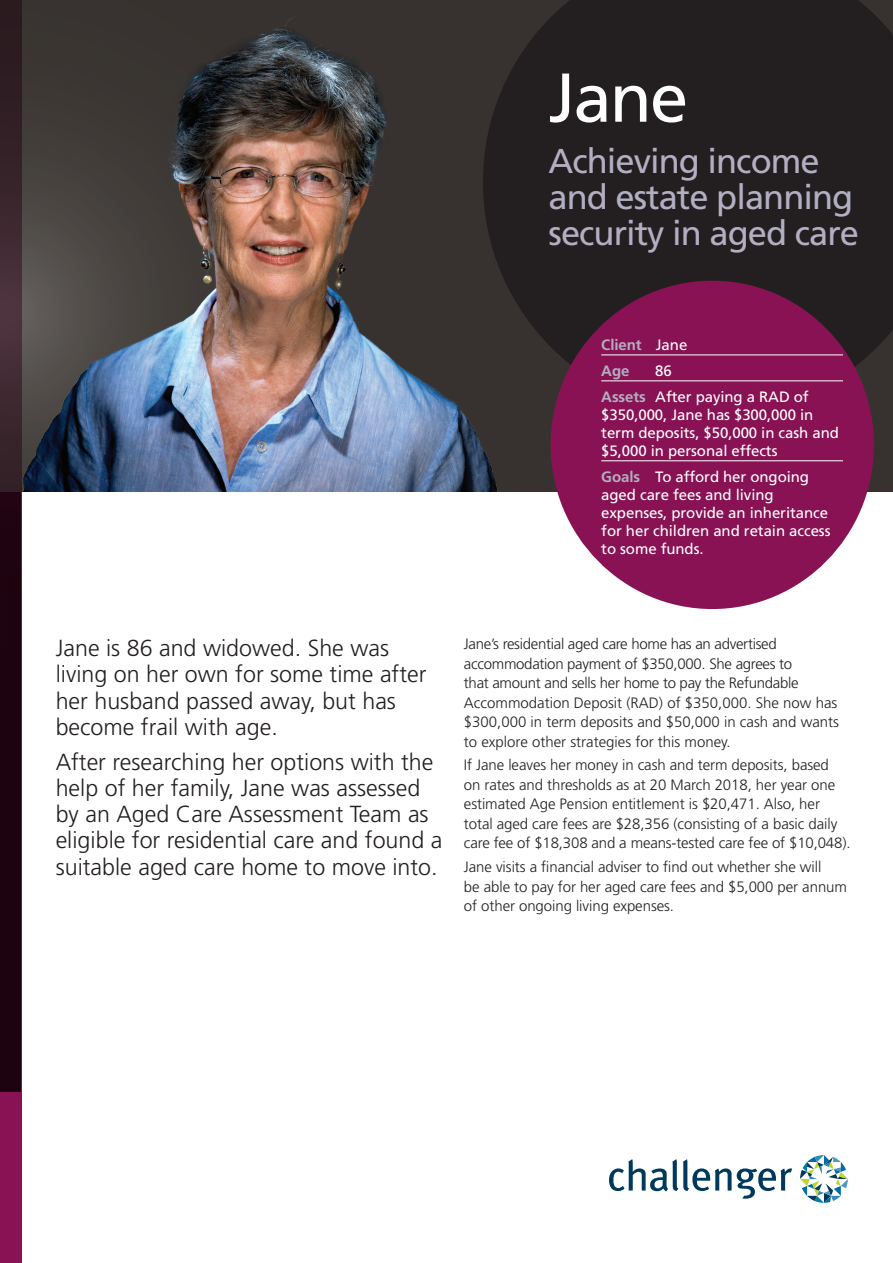
<style>
.page{position:relative;width:893px;height:1263px;background:#fff}
.page>*{position:absolute;margin:0;border:0;box-sizing:border-box;transform-origin:0 0}
.t1{font:69px "Frutiger";color:#fff}
.t2{font:34.5px/36px "Frutiger";letter-spacing:-.03em;color:#b3afc3}
.Quote_01{font:300 23.25px/26.2px "Frutiger";color:#231f20}
.Body_text_01{font:300 15px/19.5px "Frutiger";letter-spacing:-.005em;color:#231f20}
.t3{font:15px/18px "Frutiger";letter-spacing:-.005em;color:#fff}
.t4{font:700 15px "Frutiger";letter-spacing:-.005em;color:#b3afc3}
.s1{font-weight:400;color:#fff}
.s2{font-weight:700;color:#b3afc3}
</style>
<div class="page">
<img style="left:21px;top:16px;width:537px;height:476px">
<svg style="left:483px;top:0;width:410px;height:415px;background:#252121"></svg>
<svg style="left:0;top:0;width:21px;height:492px;background:#39252c"></svg>
<div style="left:551px;top:281px;width:323px;height:328px;background:#881253;border-radius:50%"></div>
<hr style="left:601px;top:354px;width:242px;height:1px;background:#fff">
<hr style="left:601px;top:380px;width:242px;height:1px;background:#fff">
<hr style="left:601px;top:460px;width:242px;height:1px;background:#fff">
<svg style="left:0;top:492px;width:21px;height:771px;background:#35061e"></svg>
<svg style="left:609px;top:1159px;width:183px;height:40px"></svg>
<svg style="left:800px;top:1155px;width:48px;height:48px"></svg>
<p class="t1" style="left:549px;top:57px;width:141px">Jane</p>
<p class="t2" style="left:549px;top:143px;width:312px">Achieving income and estate planning security in aged care</p>
<p class="t4" style="left:601px;top:336px;width:88px">Client <span class="s1">Jane</span></p>
<p class="t4" style="left:601px;top:362px;width:30px">Age</p>
<p class="t3" style="left:655px;top:362px;width:18px">86</p>
<p class="t3" style="left:601px;top:388px;width:239px"><span class="s2">Assets</span> After paying a RAD of $350,000, Jane has $300,000 in term deposits, $50,000 in cash and $5,000 in personal effects</p>
<p class="t3" style="left:601px;top:468px;width:231px"><span class="s2">Goals</span> To afford her ongoing aged care fees and living expenses, provide an inheritance for her children and retain access to some funds.</p>
<p class="Quote_01" style="left:56px;top:635px;width:372px">Jane is 86 and widowed. She was living on her own for some time after her husband passed away, but has become frail with age.</p>
<p class="Quote_01" style="left:56px;top:749px;width:388px">After researching her options with the help of her family, Jane was assessed by an Aged Care Assessment Team as eligible for residential care and found a suitable aged care home to move into.</p>
<p class="Body_text_01" style="left:464px;top:634px;width:377px">Jane’s residential aged care home has an advertised accommodation payment of $350,000. She agrees to<br>that amount and sells her home to pay the Refundable Accommodation Deposit (RAD) of $350,000. She now has $300,000 in term deposits and $50,000 in cash and wants to explore other strategies for this money.</p>
<p class="Body_text_01" style="left:464px;top:756px;width:388px">If Jane leaves her money in cash and term deposits, based<br>on rates and thresholds as at 20 March 2018, her year one estimated Age Pension entitlement is $20,471. Also, her total aged care fees are $28,356 (consisting of a basic daily care fee of $18,308 and a means-tested care fee of $10,048).</p>
<p class="Body_text_01" style="left:464px;top:857px;width:385px">Jane visits a financial adviser to find out whether she will<br>be able to pay for her aged care fees and $5,000 per annum of other ongoing living expenses.</p>
</div>
